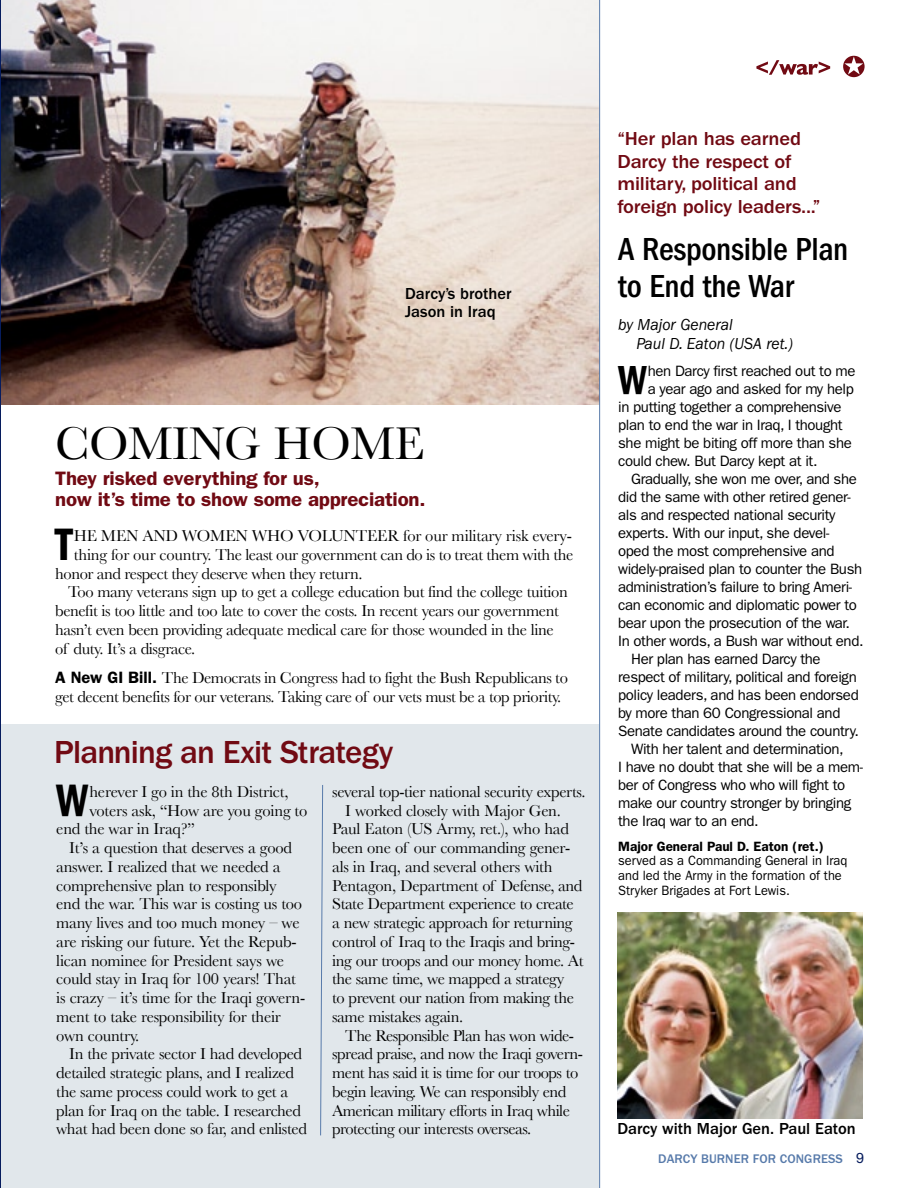
<style>
.page{position:relative;width:918px;height:1188px;background:#fff}
.page>*{position:absolute;margin:0;border:0;box-sizing:border-box;transform-origin:0 0}
.t1{font:48px "Baskerville";letter-spacing:-.01em;color:#000}
.t2{font:600 condensed 47.1px "Franklin Gothic";color:#000;scale:.95 1}
.t3{font:600 condensed 42px "Franklin Gothic";color:#000;scale:.95 1}
.t4{font:500 condensed 33px/37.5px "Franklin Gothic";letter-spacing:-.01em;color:#000}
.t5{font:500 33px "Franklin Gothic";letter-spacing:-.025em;color:#710a13}
.t6{font:500 19.5px/22.5px "Franklin Gothic";letter-spacing:-.01em;color:#710a13;scale:1.05 1}
.t7{font:600 19.5px/21px "Franklin Gothic";letter-spacing:-.01em;color:#710a13;scale:1.05 1}
.t8{font:16.5px/18.8px "Baskerville";letter-spacing:-.025em;color:#000}
.t9{font:500 16.5px/18px "Franklin Gothic";color:#000}
.t10{font:italic 16.5px/19.5px "Franklin Gothic";color:#000;scale:.95 1}
.t11{font:15px "Franklin Gothic";letter-spacing:-.025em;color:#000}
.t12{font:13.5px/14.7px "Franklin Gothic";color:#000;scale:.95 1}
.t13{font:600 13.5px "Franklin Gothic";color:#000}
.t14{font:500 12.9px "Franklin Gothic";letter-spacing:.01em;color:#577aaa}
.s1{font-family:"Franklin Gothic";font-weight:600}
</style>
<div class="page">
<img style="left:1px;top:0;width:598px;height:404px">
<hr style="left:0;top:0;width:1px;height:1188px;background:#061c5d">
<div style="left:1px;top:724px;width:598px;height:464px;background:#e1e7eb"></div>
<hr style="left:599px;top:0;width:1px;height:1188px;background:#577aaa">
<svg style="left:320px;top:785px;width:3px;height:351px"></svg>
<img style="left:618px;top:912px;width:245px;height:206px">
<svg style="left:756px;top:56px;width:109px;height:21px"></svg>
<p class="t9" style="left:405px;top:285px;width:108px">Darcy’s brother<br>Jason in Iraq</p>
<h1 class="t1" style="left:55px;top:415px;width:371px">COMING HOME</h1>
<p class="t7" style="left:55px;top:468px;width:354px">They risked everything for us,<br>now it’s time to show some appreciation.</p>
<h2 class="t2" style="left:55px;top:517px;width:20px">T</h2>
<p class="t8" style="left:74px;top:526px;width:41px">he men</p>
<p class="t8" style="left:142px;top:526px;width:13px">and</p>
<p class="t8" style="left:182px;top:526px;width:15px">women</p>
<p class="t8" style="left:252px;top:526px;width:15px">who</p>
<p class="t8" style="left:298px;top:526px;width:24px">volunteer</p>
<p class="t8" style="left:403px;top:526px;width:170px">for our military risk every-</p>
<p class="t8" style="left:74px;top:545px;width:501px">thing for our country. The least our government can do is to treat them with the</p>
<p class="t8" style="left:55px;top:564px;width:309px">honor and respect they deserve when they return.</p>
<p class="t8" style="left:68px;top:583px;width:501px">Too many veterans sign up to get a college education but find the college tuition</p>
<p class="t8" style="left:55px;top:601px;width:505px">benefit is too little and too late to cover the costs. In recent years our government</p>
<p class="t8" style="left:55px;top:620px;width:500px">hasn’t even been providing adequate medical care for those wounded in the line</p>
<p class="t8" style="left:55px;top:639px;width:142px">of duty. It’s a disgrace.</p>
<p class="t8" style="left:55px;top:668px;width:514px"><span class="s1">A New GI Bill.</span> The Democrats in Congress had to fight the Bush Republicans to get decent benefits for our veterans. Taking care of our vets must be a top priority.</p>
<h3 class="t5" style="left:54px;top:734px;width:340px">Planning an Exit Strategy</h3>
<h2 class="t2" style="left:56px;top:773px;width:35px">W</h2>
<p class="t8" style="left:89px;top:782px;width:201px">herever I go in the 8th District,</p>
<p class="t8" style="left:89px;top:801px;width:220px">voters ask, “How are you going to</p>
<p class="t8" style="left:56px;top:820px;width:140px">end the war in Iraq?”</p>
<p class="t8" style="left:69px;top:838px;width:224px">It’s a question that deserves a good</p>
<p class="t8" style="left:56px;top:857px;width:226px">answer. I realized that we needed a</p>
<p class="t8" style="left:56px;top:876px;width:222px">comprehensive plan to responsibly</p>
<p class="t8" style="left:56px;top:895px;width:247px">end the war. This war is costing us too</p>
<p class="t8" style="left:56px;top:913px;width:245px">many lives and too much money – we</p>
<p class="t8" style="left:56px;top:932px;width:242px">are risking our future. Yet the Repub-</p>
<p class="t8" style="left:56px;top:951px;width:229px">lican nominee for President says we</p>
<p class="t8" style="left:56px;top:970px;width:241px">could stay in Iraq for 100 years! That</p>
<p class="t8" style="left:56px;top:988px;width:250px">is crazy – it’s time for the Iraqi govern-</p>
<p class="t8" style="left:56px;top:1007px;width:226px">ment to take responsibility for their</p>
<p class="t8" style="left:56px;top:1026px;width:85px">own country.</p>
<p class="t8" style="left:69px;top:1045px;width:234px">In the private sector I had developed</p>
<p class="t8" style="left:56px;top:1063px;width:239px">detailed strategic plans, and I realized</p>
<p class="t8" style="left:56px;top:1082px;width:233px">the same process could work to get a</p>
<p class="t8" style="left:56px;top:1101px;width:246px">plan for Iraq on the table. I researched</p>
<p class="t8" style="left:56px;top:1120px;width:252px">what had been done so far, and enlisted</p>
<p class="t8" style="left:332px;top:782px;width:255px">several top-tier national security experts.</p>
<p class="t8" style="left:345px;top:801px;width:217px">I worked closely with Major Gen.</p>
<p class="t8" style="left:332px;top:820px;width:238px">Paul Eaton (US Army, ret.), who had</p>
<p class="t8" style="left:332px;top:838px;width:240px">been one of our commanding gener-</p>
<p class="t8" style="left:332px;top:857px;width:222px">als in Iraq, and several others with</p>
<p class="t8" style="left:332px;top:876px;width:252px">Pentagon, Department of Defense, and</p>
<p class="t8" style="left:332px;top:895px;width:243px">State Department experience to create</p>
<p class="t8" style="left:332px;top:913px;width:242px">a new strategic approach for returning</p>
<p class="t8" style="left:332px;top:932px;width:244px">control of Iraq to the Iraqis and bring-</p>
<p class="t8" style="left:332px;top:951px;width:253px">ing our troops and our money home. At</p>
<p class="t8" style="left:332px;top:970px;width:234px">the same time, we mapped a strategy</p>
<p class="t8" style="left:332px;top:988px;width:243px">to prevent our nation from making the</p>
<p class="t8" style="left:332px;top:1007px;width:132px">same mistakes again.</p>
<p class="t8" style="left:345px;top:1026px;width:230px">The Responsible Plan has won wide-</p>
<p class="t8" style="left:332px;top:1045px;width:252px">spread praise, and now the Iraqi govern-</p>
<p class="t8" style="left:332px;top:1063px;width:248px">ment has said it is time for our troops to</p>
<p class="t8" style="left:332px;top:1082px;width:236px">begin leaving. We can responsibly end</p>
<p class="t8" style="left:332px;top:1101px;width:239px">American military efforts in Iraq while</p>
<p class="t8" style="left:332px;top:1120px;width:201px">protecting our interests overseas.</p>
<p class="t6" style="left:618px;top:128px;width:195px">“Her plan has earned<br>Darcy the respect of military, political and foreign policy leaders...”</p>
<h3 class="t4" style="left:618px;top:230px;width:232px">A Responsible Plan to End the War</h3>
<p class="t10" style="left:636px;top:315px;width:166px;text-indent:-18px">by Major General<br>Paul D. Eaton (USA ret.)</p>
<h3 class="t3" style="left:618px;top:356px;width:32px">W</h3>
<p class="t11" style="left:648px;top:362px;width:209px">hen Darcy first reached out to me</p>
<p class="t11" style="left:648px;top:380px;width:208px">a year ago and asked for my help</p>
<p class="t11" style="left:618px;top:398px;width:225px">in putting together a comprehensive</p>
<p class="t11" style="left:618px;top:416px;width:226px">plan to end the war in Iraq, I thought</p>
<p class="t11" style="left:618px;top:434px;width:235px">she might be biting off more than she</p>
<p class="t11" style="left:618px;top:452px;width:201px">could chew. But Darcy kept at it.</p>
<p class="t11" style="left:631px;top:470px;width:227px">Gradually, she won me over, and she</p>
<p class="t11" style="left:618px;top:488px;width:234px">did the same with other retired gener-</p>
<p class="t11" style="left:618px;top:506px;width:219px">als and respected national security</p>
<p class="t11" style="left:618px;top:524px;width:213px">experts. With our input, she devel-</p>
<p class="t11" style="left:618px;top:542px;width:218px">oped the most comprehensive and</p>
<p class="t11" style="left:618px;top:560px;width:246px">widely-praised plan to counter the Bush</p>
<p class="t11" style="left:618px;top:578px;width:236px">administration’s failure to bring Ameri-</p>
<p class="t11" style="left:618px;top:596px;width:240px">can economic and diplomatic power to</p>
<p class="t11" style="left:618px;top:614px;width:233px">bear upon the prosecution of the war.</p>
<p class="t11" style="left:618px;top:632px;width:247px">In other words, a Bush war without end.</p>
<p class="t11" style="left:631px;top:650px;width:191px">Her plan has earned Darcy the</p>
<p class="t11" style="left:618px;top:668px;width:240px">respect of military, political and foreign</p>
<p class="t11" style="left:618px;top:686px;width:242px">policy leaders, and has been endorsed</p>
<p class="t11" style="left:618px;top:704px;width:224px">by more than 60 Congressional and</p>
<p class="t11" style="left:618px;top:722px;width:242px">Senate candidates around the country.</p>
<p class="t11" style="left:631px;top:740px;width:214px">With her talent and determination,</p>
<p class="t11" style="left:618px;top:758px;width:246px">I have no doubt that she will be a mem-</p>
<p class="t11" style="left:618px;top:776px;width:229px">ber of Congress who who will fight to</p>
<p class="t11" style="left:618px;top:794px;width:235px">make our country stronger by bringing</p>
<p class="t11" style="left:618px;top:812px;width:142px">the Iraq war to an end.</p>
<p class="t13" style="left:618px;top:838px;width:207px">Major General Paul D. Eaton (ret.)</p>
<p class="t12" style="left:618px;top:853px;width:243px">served as a Commanding General in Iraq and led the Army in the formation of the<br>Stryker Brigades at Fort Lewis.</p>
<p class="t9" style="left:617px;top:1119px;width:240px">Darcy with Major Gen. Paul Eaton</p>
<p class="t14" style="left:658px;top:1152px;width:186px">Darcy Burner for Congress</p>
</div>
